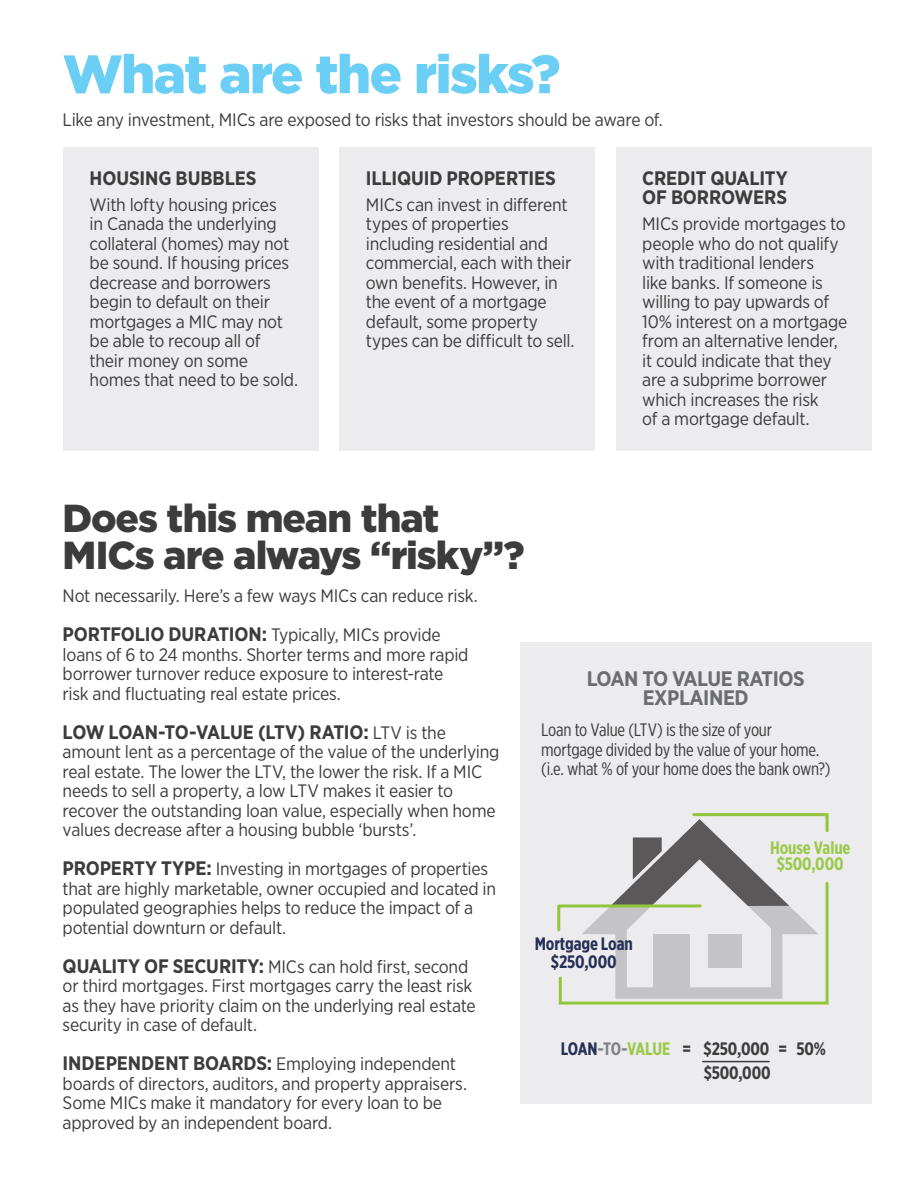
<style>
.page{position:relative;width:918px;height:1188px;background:#fff}
.page>*{position:absolute;margin:0;border:0;box-sizing:border-box;transform-origin:0 0}
.heading{font:900 54px "Gotham";letter-spacing:-.03em;color:#6bcef4}
.body{font:900 39px/37.5px "Gotham";letter-spacing:-.025em;color:#3c3c3d}
.Legal{font:700 21px/19.5px "Gotham Narrow";letter-spacing:-.02em;color:#6c6d70;text-align:center}
.body-2{font:700 19.5px/19.5px "Gotham Narrow";letter-spacing:-.01em;color:#3c3c3d}
.body-3{font:18px/19.5px "Gotham Narrow";letter-spacing:-.015em;color:#3c3c3d}
.body-4{font:18px/19.5px "Gotham X Narrow";letter-spacing:-.01em;color:#3c3c3d}
.body-5{font:700 18px "Gotham X Narrow";letter-spacing:-.005em;color:#3c3c3d}
.body-6{font:700 18px "Gotham X Narrow";letter-spacing:-.005em;color:#262f56}
.body-7{font:700 18px "Gotham X Narrow";letter-spacing:-.005em;color:#9ac94a}
.s1{font-weight:700;font-size:19.5px}
.s2{font-weight:400;font-size:18px}
.s3{color:#262f56}
.s4{color:#808285}
.s5{color:#9ac94a}
</style>
<div class="page">
<div style="left:63px;top:147px;width:255px;height:303px;background:#ececee"></div>
<div style="left:339px;top:147px;width:256px;height:303px;background:#ececee"></div>
<div style="left:616px;top:147px;width:256px;height:303px;background:#ececee"></div>
<div style="left:520px;top:643px;width:352px;height:461px;background:#ececee"></div>
<hr style="left:702px;top:1061px;width:68px;height:1px;background:#3c3c3d">
<svg style="left:557px;top:813px;width:272px;height:192px"></svg>
<p class="heading" style="left:63px;top:37px;width:499px">What are the risks?</p>
<p class="body-3" style="left:63px;top:110px;width:602px">Like any investment, MICs are exposed to risks that investors should be aware of.</p>
<p class="body-2" style="left:90px;top:168px;width:169px">HOUSING BUBBLES</p>
<p class="body-3" style="left:90px;top:195px;width:210px">With lofty housing prices<br>in Canada the underlying collateral (homes) may not be sound. If housing prices decrease and borrowers begin to default on their mortgages a MIC may not be able to recoup all of their money on some homes that need to be sold.</p>
<p class="body-2" style="left:366px;top:168px;width:192px">ILLIQUID PROPERTIES</p>
<p class="body-3" style="left:366px;top:195px;width:210px">MICs can invest in different types of properties including residential and commercial, each with their own benefits. However, in the event of a mortgage default, some property types can be difficult to sell.</p>
<p class="body-2" style="left:642px;top:168px;width:147px">CREDIT QUALITY<br>OF BORROWERS</p>
<p class="body-3" style="left:642px;top:214px;width:207px">MICs provide mortgages to people who do not qualify with traditional lenders<br>like banks. If someone is willing to pay upwards of<br>10% interest on a mortgage from an alternative lender, it could indicate that they are a subprime borrower which increases the risk<br>of a mortgage default.</p>
<p class="body" style="left:63px;top:499px;width:463px">Does this mean that<br>MICs are always “risky”?</p>
<p class="body-3" style="left:63px;top:586px;width:417px">Not necessarily. Here’s a few ways MICs can reduce risk.</p>
<p class="body-3" style="left:63px;top:625px;width:407px"><span class="s1">PORTFOLIO DURATION:</span> Typically, MICs provide loans of 6 to 24 months. Shorter terms and more rapid borrower turnover reduce exposure to interest-rate risk and fluctuating real estate prices.</p>
<p class="body-2" style="left:63px;top:722px;width:385px">LOW LOAN-TO-VALUE (LTV) RATIO: <span class="s2">LTV is the</span></p>
<p class="body-3" style="left:63px;top:742px;width:438px">amount lent as a percentage of the value of the underlying real estate. The lower the LTV, the lower the risk. If a MIC needs to sell a property, a low LTV makes it easier to recover the outstanding loan value, especially when home values decrease after a housing bubble ‘bursts’.</p>
<p class="body-3" style="left:63px;top:859px;width:435px"><span class="s1">PROPERTY TYPE:</span> Investing in mortgages of properties that are highly marketable, owner occupied and located in populated geographies helps to reduce the impact of a potential downturn or default.</p>
<p class="body-3" style="left:63px;top:957px;width:415px"><span class="s1">QUALITY OF SECURITY:</span> MICs can hold first, second or third mortgages. First mortgages carry the least risk as they have priority claim on the underlying real estate security in case of default.</p>
<p class="body-3" style="left:63px;top:1054px;width:406px"><span class="s1">INDEPENDENT BOARDS:</span> Employing independent boards of directors, auditors, and property appraisers.<br>Some MICs make it mandatory for every loan to be approved by an independent board.</p>
<p class="Legal" style="left:587px;top:668px;width:220px">LOAN TO VALUE RATIOS<br>EXPLAINED</p>
<p class="body-4" style="left:541px;top:720px;width:291px">Loan to Value (LTV) is the size of your mortgage divided by the value of your home. (i.e. what % of your home does the bank own?)</p>
<p class="body-6" style="left:535px;top:933px;width:100px">Mortgage Loan</p>
<p class="body-6" style="left:551px;top:951px;width:67px">$250,000</p>
<p class="body-7" style="left:770px;top:836px;width:82px">House Value</p>
<p class="body-7" style="left:777px;top:853px;width:68px">$500,000</p>
<p class="body-5" style="left:561px;top:1038px;width:267px"><span class="s3">LOAN</span><span class="s4">-TO-</span><span class="s5">VALUE</span> = $250,000 = 50%</p>
<p class="body-5" style="left:704px;top:1062px;width:68px">$500,000</p>
</div>
